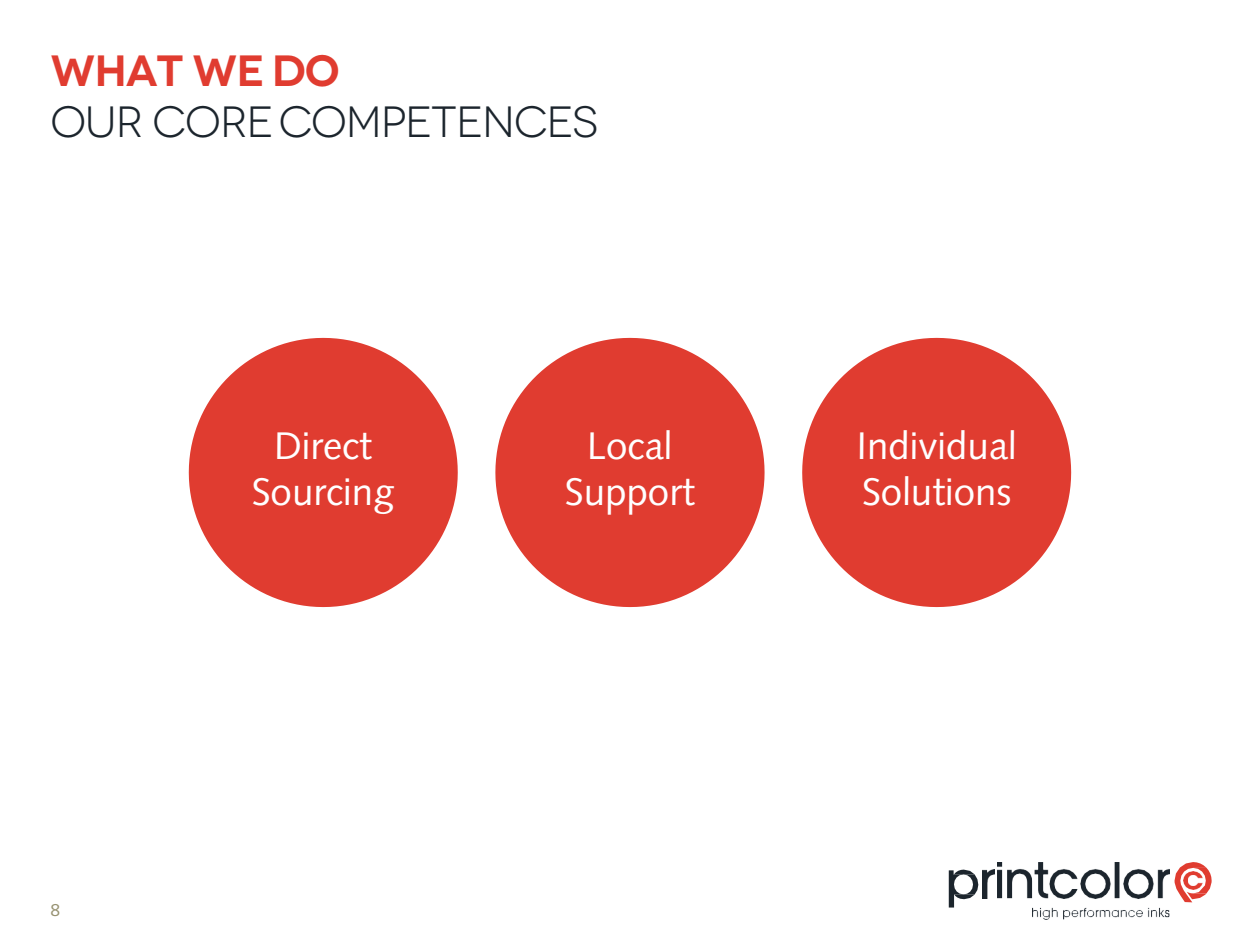
<style>
.page{position:relative;width:1260px;height:945px;background:#fff}
.page>*{position:absolute;margin:0;border:0;box-sizing:border-box;transform-origin:0 0}
.t1{font:43.75px "Novecentowide";letter-spacing:-.025em;color:#1c252d}
.t2{font:600 43.75px "Novecentowide";letter-spacing:-.015em;color:#e03c30}
.t3{font:38.5px/46.2px "Syntax LTCE";color:#fff;text-align:center}
.t4{font:17.5px "Syntax LTCE";color:#979271}
</style>
<div class="page">
<svg style="left:949px;top:870px;width:29px;height:38px"></svg>
<img style="left:982px;top:870px;width:12px;height:29px">
<img style="left:998px;top:863px;width:171px;height:57px">
<svg style="left:1175px;top:862px;width:37px;height:40px"></svg>
<img style="left:1184px;top:871px;width:18px;height:19px">
<svg style="left:189px;top:338px;width:269px;height:269px;fill:#e03c30"></svg>
<svg style="left:495px;top:338px;width:270px;height:269px;fill:#e03c30"></svg>
<svg style="left:802px;top:338px;width:269px;height:269px;fill:#e03c30"></svg>
<h2 class="t2" style="left:50px;top:46px;width:291px">WHAT WE DO</h2>
<h2 class="t1" style="left:50px;top:96px;width:549px">OUR CORECOMPETENCES</h2>
<p class="t4" style="left:51px;top:900px;width:11px">8</p>
<p class="t3" style="left:252px;top:423px;width:145px">Direct<br>Sourcing</p>
<p class="t3" style="left:565px;top:423px;width:132px">Local<br>Support</p>
<p class="t3" style="left:856px;top:423px;width:162px;text-align:left">Individual<br>Solutions</p>
</div>
